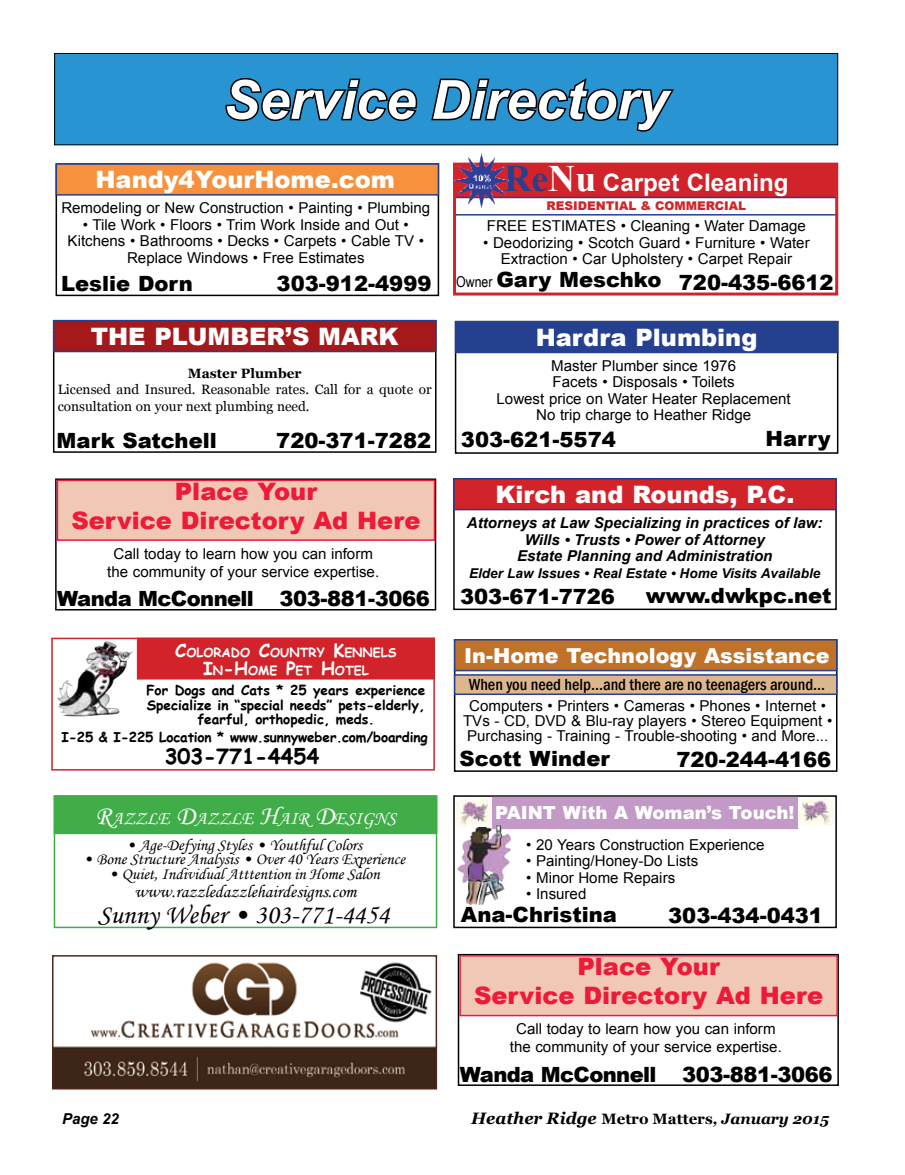
<style>
.page{position:relative;width:905px;height:1175px;background:#fff}
.page>*{position:absolute;margin:0;border:0;box-sizing:border-box;transform-origin:0 0}
.t1{font:italic 700 54px "Arial";color:#fff}
.t2{font:27px "Monotype Corsiva";color:#000}
.t3{font:900 24px "Arial";color:#fff}
.t4{font:900 24px/28.8px "Arial";color:#ed1a38;text-align:center}
.t5{font:700 24px "Arial";color:#fff}
.t6{font:900 21px "Arial";color:#000}
.t7{font:900 21px "Arial";letter-spacing:-.03em;color:#000}
.t8{font:700 21px "Comic Sans MS";color:#000}
.t9{font:900 20.7px "Arial";color:#fff}
.t10{font:18.9px "Monotype Corsiva";color:#fff}
.t11{font:18px "Monotype Corsiva";color:#000}
.t12{font:900 18px "Arial";color:#fff}
.t13{font:16.5px "Monotype Corsiva";color:#000}
.t14{font:500 condensed 16.5px "Franklin Gothic";color:#000}
.t15{font:italic 700 16.5px "Georgia";color:#000}
.t16{font:15px/16.5px "Arial";color:#000;text-align:center}
.t17{font:italic 700 15px/16.5px "Arial";color:#000;text-align:center}
.t18{font:700 13.5px/14.2px "Comic Sans MS";color:#000;text-align:center}
.t19{font:13.5px/16.5px "Georgia";color:#000}
.t20{font:italic 700 13.5px "Arial";color:#000}
.t21{font:700 13.5px "Georgia";color:#000}
.t22{font:700 12.6px/18px "Comic Sans MS";color:#fff;text-align:center}
.t23{font:900 12px "Arial";color:#d2232a}
.s1{font-size:18px}
.s2{font-size:27px}
.s3{font-family:"Times New Roman";font-size:37.5px;color:#25408f}
.s4{font-family:"Times New Roman";font-size:37.5px}
.s5{font-family:"Arial Narrow";font-weight:400;font-size:15px}
.s6{font-style:normal;font-size:15px}
.s7{font-size:15px}
</style>
<div class="page">
<div style="left:55px;top:53px;width:782px;height:92px;background:#2994d2"></div>
<svg style="left:225px;top:78px;width:193px;height:43px"></svg>
<svg style="left:431px;top:78px;width:243px;height:54px"></svg>
<div style="left:54px;top:53px;width:783px;height:92px;border:1px solid #000"></div>
<div style="left:454px;top:639px;width:383px;height:133px;border:2px solid #000"></div>
<div style="left:454px;top:639px;width:382px;height:31px;background:#c07228"></div>
<div style="left:454px;top:639px;width:383px;height:32px;border:2px solid #25408f"></div>
<div style="left:454px;top:675px;width:382px;height:19px;background:#deb68e"></div>
<div style="left:454px;top:674px;width:383px;height:21px;border:2px solid #25408f"></div>
<div style="left:453px;top:478px;width:383px;height:132px;border:2px solid #000"></div>
<div style="left:454px;top:479px;width:382px;height:30px;background:#d2232a"></div>
<div style="left:453px;top:478px;width:383px;height:32px;border:2px solid #25408f"></div>
<div style="left:56px;top:163px;width:383px;height:133px;border:2px solid #000"></div>
<div style="left:56px;top:164px;width:382px;height:31px;background:#f7913d"></div>
<div style="left:56px;top:163px;width:383px;height:33px;border:2px solid #25408f"></div>
<div style="left:53px;top:320px;width:383px;height:133px;border:2px solid #000"></div>
<div style="left:54px;top:321px;width:382px;height:30px;background:#a5181c"></div>
<div style="left:53px;top:320px;width:383px;height:32px;border:2px solid #25408f"></div>
<img style="left:55px;top:962px;width:379px;height:124px">
<div style="left:52px;top:955px;width:385px;height:134px;border:2px solid #4f2718"></div>
<div style="left:455px;top:165px;width:382px;height:32px;background:#d2232a"></div>
<hr style="left:454px;top:197px;width:384px;height:1px;background:#25408f">
<hr style="left:454px;top:214px;width:384px;height:1px;background:#25408f">
<div style="left:453px;top:163px;width:385px;height:132px;border:3px solid #d2232a"></div>
<img style="left:454px;top:154px;width:54px;height:54px">
<div style="left:458px;top:954px;width:380px;height:131px;border:2px solid #000"></div>
<div style="left:460px;top:955px;width:377px;height:60px;background:#f1c7b6"></div>
<div style="left:459px;top:955px;width:378px;height:61px;border:2px solid #ed1a38"></div>
<div style="left:453px;top:795px;width:383px;height:133px;border:2px solid #000"></div>
<div style="left:492px;top:797px;width:305px;height:31px;background:#c39ac7"></div>
<div style="left:491px;top:796px;width:307px;height:33px;border:2px solid #c39ac7"></div>
<img style="left:456px;top:824px;width:56px;height:80px">
<img style="left:456px;top:798px;width:35px;height:28px">
<img style="left:798px;top:797px;width:35px;height:28px">
<div style="left:51px;top:637px;width:384px;height:133px;border:2px solid #d2232a"></div>
<img style="left:56px;top:639px;width:81px;height:78px">
<div style="left:138px;top:638px;width:296px;height:41px;background:#d2232a"></div>
<div style="left:137px;top:637px;width:298px;height:42px;border:2px solid #d2232a"></div>
<div style="left:54px;top:795px;width:383px;height:133px;border:2px solid #41ad49"></div>
<div style="left:54px;top:796px;width:382px;height:37px;background:#41ad49"></div>
<div style="left:54px;top:795px;width:383px;height:39px;border:2px solid #41ad49"></div>
<div style="left:55px;top:478px;width:381px;height:132px;border:2px solid #000"></div>
<div style="left:57px;top:480px;width:377px;height:60px;background:#f1c7b6"></div>
<div style="left:57px;top:479px;width:378px;height:62px;border:2px solid #ed1a38"></div>
<div style="left:455px;top:321px;width:383px;height:133px;border:2px solid #000"></div>
<div style="left:455px;top:322px;width:382px;height:30px;background:#25408f"></div>
<div style="left:455px;top:321px;width:383px;height:32px;border:2px solid #25408f"></div>
<h1 class="t1" style="left:223px;top:64px;width:446px">Service Directory</h1>
<h3 class="t3" style="left:95px;top:162px;width:301px">Handy4YourHome.com</h3>
<p class="t16" style="left:61px;top:200px;width:370px">Remodeling or New Construction • Painting • Plumbing</p>
<p class="t16" style="left:68px;top:216px;width:358px">• Tile Work • Floors • Trim Work Inside and Out •<br>Kitchens • Bathrooms • Decks • Carpets • Cable TV •<br>Replace Windows • Free Estimates</p>
<h3 class="t6" style="left:61px;top:268px;width:133px">Leslie Dorn</h3>
<h3 class="t6" style="left:276px;top:269px;width:156px">303-912-4999</h3>
<h3 class="t3" style="left:91px;top:319px;width:309px">THE PLUMBER’S MARK</h3>
<p class="t21" style="left:188px;top:364px;width:115px">Master Plumber</p>
<p class="t19" style="left:58px;top:382px;width:375px">Licensed and Insured. Reasonable rates. Call for a quote or consultation on your next plumbing need.</p>
<h3 class="t6" style="left:57px;top:425px;width:162px">Mark Satchell</h3>
<h3 class="t6" style="left:276px;top:425px;width:156px">720-371-7282</h3>
<h3 class="t4" style="left:71px;top:476px;width:351px">Place Your<br>Service Directory Ad Here</h3>
<p class="t16" style="left:107px;top:544px;width:273px;line-height:18px">Call today to learn how you can inform the community of your service expertise.</p>
<h3 class="t7" style="left:57px;top:583px;width:374px">Wanda McConnell 303-881-3066</h3>
<p class="t22" style="left:175px;top:643px;width:223px"><span class="s1">C</span>OLORADO <span class="s1">C</span>OUNTRY <span class="s1">K</span>ENNELS<br><span class="s1">I</span>N<span class="s1">-H</span>OME <span class="s1">P</span>ET <span class="s1">H</span>OTEL</p>
<p class="t18" style="left:146px;top:682px;width:280px">For Dogs and Cats * 25 years experience<br>Specialize in “special needs” pets-elderly, fearful, orthopedic, meds.</p>
<p class="t18" style="left:61px;top:729px;width:367px">I-25 &amp; I-225 Location * www.sunnyweber.com/boarding</p>
<h3 class="t8" style="left:165px;top:741px;width:156px">303-771-4454</h3>
<p class="t10" style="left:95px;top:806px;width:302px"><span class="s2">R</span>azzle <span class="s2">D</span>azzle <span class="s2">H</span>aiR <span class="s2">D</span>esigns</p>
<p class="t13" style="left:126px;top:835px;width:238px">• Age-Defying Styles • Youthful Colors</p>
<p class="t13" style="left:83px;top:849px;width:323px">• Bone Structure Analysis • Over 40 Years Experience</p>
<p class="t13" style="left:108px;top:863px;width:273px">• Quiet, Individual Atttention in Home Salon</p>
<p class="t11" style="left:135px;top:880px;width:223px">www.razzledazzlehairdesigns.com</p>
<h2 class="t2" style="left:98px;top:897px;width:293px">Sunny Weber • 303-771-4454</h2>
<h3 class="t5" style="left:504px;top:166px;width:286px"><span class="s3">Re</span><span class="s4">Nu</span> Carpet Cleaning</h3>
<p class="t23" style="left:546px;top:197px;width:201px">RESIDENTIAL &amp; COMMERCIAL</p>
<p class="t16" style="left:487px;top:218px;width:320px">FREE ESTIMATES • Cleaning • Water Damage</p>
<p class="t16" style="left:483px;top:234px;width:328px">• Deodorizing • Scotch Guard • Furniture • Water<br>Extraction • Car Upholstery • Carpet Repair</p>
<h3 class="t6" style="left:456px;top:267px;width:379px"><span class="s5">Owner</span> Gary Meschko 720-435-6612</h3>
<h3 class="t3" style="left:536px;top:320px;width:223px">Hardra Plumbing</h3>
<p class="t16" style="left:496px;top:357px;width:295px">Master Plumber since 1976<br>Facets • Disposals • Toilets<br>Lowest price on Water Heater Replacement<br>No trip charge to Heather Ridge</p>
<h3 class="t6" style="left:461px;top:424px;width:156px">303-621-5574</h3>
<h3 class="t6" style="left:765px;top:423px;width:67px">Harry</h3>
<h3 class="t3" style="left:495px;top:477px;width:301px">Kirch and Rounds, P.C.</h3>
<p class="t17" style="left:467px;top:515px;width:357px">Attorneys at Law Specializing in practices of law:<br>Wills • Trusts • Power of Attorney<br>Estate Planning and Administration</p>
<p class="t20" style="left:469px;top:564px;width:353px">Elder Law Issues • Real Estate • Home Visits Available</p>
<h3 class="t6" style="left:460px;top:581px;width:156px">303-671-7726</h3>
<h3 class="t6" style="left:646px;top:580px;width:187px">www.dwkpc.net</h3>
<h3 class="t9" style="left:464px;top:640px;width:367px">In-Home Technology Assistance</h3>
<p class="t16" style="left:463px;top:698px;width:371px;line-height:15px">Computers • Printers • Cameras • Phones • Internet •<br>TVs - CD, DVD &amp; Blu-ray players • Stereo Equipment •<br>Purchasing - Training - Trouble-shooting • and More...</p>
<p class="t14" style="left:469px;top:674px;width:358px">When you need help...and there are no teenagers around...</p>
<h3 class="t6" style="left:459px;top:743px;width:152px">Scott Winder</h3>
<h3 class="t6" style="left:676px;top:744px;width:156px">720-244-4166</h3>
<p class="t12" style="left:495px;top:800px;width:301px">PAINT With A Woman’s Touch!</p>
<p class="t16" style="left:526px;top:836px;width:240px">• 20 Years Construction Experience</p>
<p class="t16" style="left:526px;top:853px;width:174px">• Painting/Honey-Do Lists</p>
<p class="t16" style="left:526px;top:869px;width:150px">• Minor Home Repairs</p>
<p class="t16" style="left:526px;top:886px;width:62px">• Insured</p>
<h3 class="t6" style="left:461px;top:899px;width:157px">Ana-Christina</h3>
<h3 class="t6" style="left:668px;top:900px;width:156px">303-434-0431</h3>
<h3 class="t4" style="left:474px;top:951px;width:351px">Place Your<br>Service Directory Ad Here</h3>
<p class="t16" style="left:510px;top:1020px;width:273px;line-height:18px">Call today to learn how you can inform the community of your service expertise.</p>
<h3 class="t7" style="left:460px;top:1058px;width:374px">Wanda McConnell 303-881-3066</h3>
<p class="t17" style="left:62px;top:1111px;width:58px">Page 22</p>
<p class="t15" style="left:471px;top:1107px;width:359px">Heather Ridge <span class="s6">Metro Matters</span><span class="s7">, January 2015</span></p>
</div>
